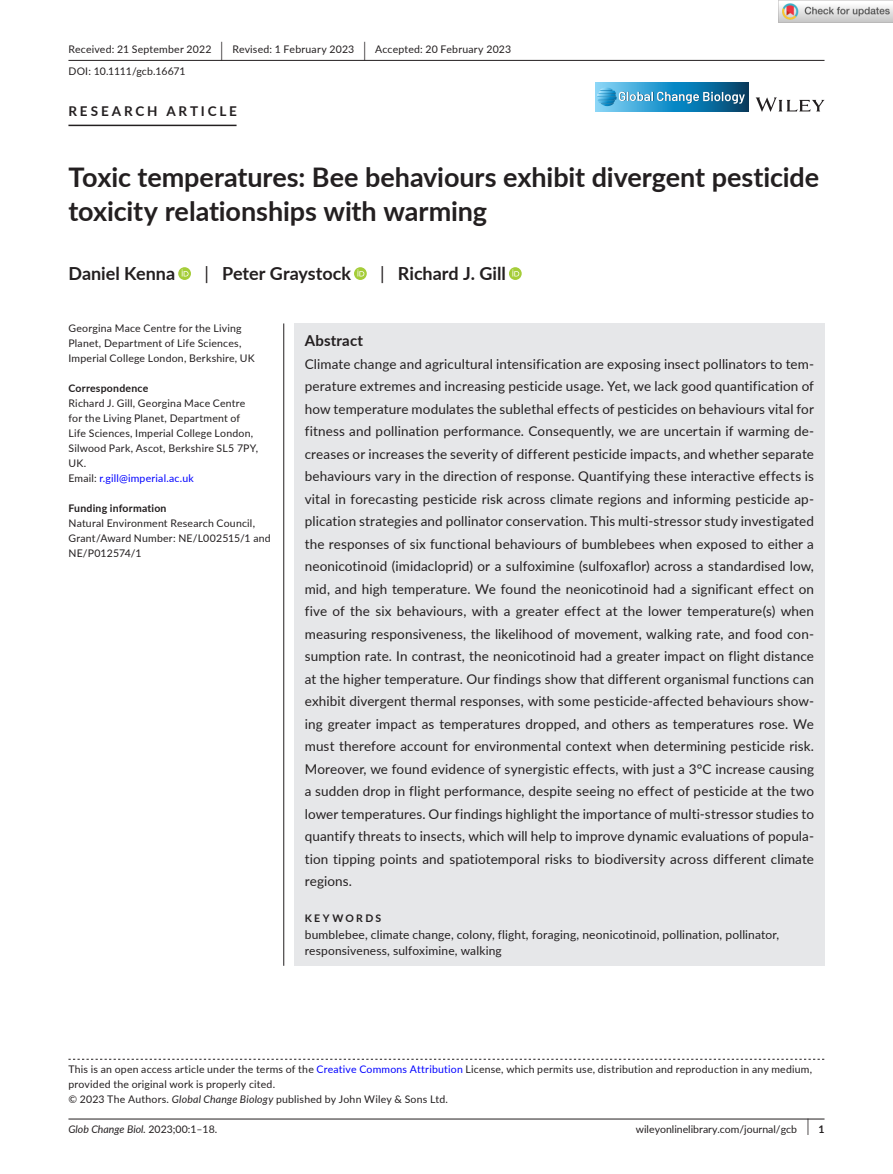
<style>
.page{position:relative;width:893px;height:1174px;background:#fff}
.page>*{position:absolute;margin:0;border:0;box-sizing:border-box;transform-origin:0 0}
.t1{font:700 27px/34.5px "Lato";letter-spacing:-.005em;color:#231f20}
.t2{font:700 18px "Lato";color:#231f20}
.t3{font:700 15px "Lato";letter-spacing:.015em;color:#231f20}
.t4{font:13.5px/22.5px "Lato";letter-spacing:.005em;color:#231f20;text-align:justify}
.t5{font:700 13.5px "Lato";letter-spacing:.21em;color:#231f20}
.t6{font:12px/16.5px "Lato";letter-spacing:.015em;color:#231f20}
.t7{font:10.5px/15px "Lato";letter-spacing:.02em;color:#231f20}
.t8{font:10.5px "Lato";color:#231f20}
.t9{font:700 10.5px "Lato";letter-spacing:.02em;color:#231f20}
.t10{font:italic 10.5px "Lato";color:#231f20}
.t11{font:700 10.5px "Lato";letter-spacing:.22em;color:#231f20}
.s1{font-size:19.65px}
.s2{font-weight:400}
.s3{color:#00f}
.s4{font-style:italic}
.s5{font-style:normal}
.s6{font-size:17.4px}
.s7{font-weight:700}
</style>
<div class="page">
<hr style="left:68px;top:1118px;width:756px;height:1px;background:#231f20">
<svg style="left:756px;top:97px;width:68px;height:15px"></svg>
<svg style="left:595px;top:82px;width:153px;height:29px;background:#2b8bbb"></svg>
<svg style="left:597px;top:87px;width:148px;height:19px;background:#4799c2"></svg>
<hr style="left:68px;top:60px;width:756px;height:1px;background:#231f20">
<hr style="left:68px;top:125px;width:169px;height:1px;background:#231f20">
<svg style="left:178px;top:267px;width:13px;height:13px"></svg>
<svg style="left:182px;top:269px;width:7px;height:7px"></svg>
<svg style="left:354px;top:267px;width:13px;height:13px"></svg>
<svg style="left:357px;top:269px;width:7px;height:7px"></svg>
<svg style="left:509px;top:267px;width:13px;height:13px"></svg>
<svg style="left:512px;top:269px;width:7px;height:7px"></svg>
<svg style="left:68px;top:1058px;width:756px;height:1px"></svg>
<div style="left:294px;top:323px;width:530px;height:642px;background:#e6e7e9"></div>
<hr style="left:283px;top:323px;width:1px;height:642px;background:#231f20">
<img style="left:779px;top:0;width:114px;height:23px">
<p class="t7" style="left:68px;top:38px;width:444px;line-height:21.8px">Received: 21 September 2022 <span class="s1">|</span> Revised: 1 February 2023 <span class="s1">|</span> Accepted: 20 February 2023<br>DOI: 10.1111/gcb.16671</p>
<p class="t5" style="left:68px;top:101px;width:170px">RESEARCH ARTICLE</p>
<h1 class="t1" style="left:68px;top:159px;width:752px">Toxic temperatures: Bee behaviours exhibit divergent pesticide toxicity relationships with warming</h1>
<h2 class="t2" style="left:68px;top:260px;width:108px">Daniel Kenna</h2>
<h2 class="t2" style="left:204px;top:260px;width:148px"><span class="s2">|</span> Peter Graystock</h2>
<h2 class="t2" style="left:380px;top:260px;width:127px"><span class="s2">|</span> Richard J. Gill</h2>
<p class="t7" style="left:68px;top:320px;width:188px">Georgina Mace Centre for the Living<br>Planet, Department of Life Sciences,<br>Imperial College London, Berkshire, UK</p>
<p class="t9" style="left:68px;top:380px;width:81px">Correspondence</p>
<p class="t7" style="left:68px;top:395px;width:191px">Richard J. Gill, Georgina Mace Centre for the Living Planet, Department of<br>Life Sciences, Imperial College London,<br>Silwood Park, Ascot, Berkshire SL5 7PY,<br>UK.<br>Email: <span class="s3">r.gill@imperial.ac.uk</span></p>
<p class="t9" style="left:68px;top:500px;width:100px">Funding information</p>
<p class="t7" style="left:68px;top:515px;width:204px">Natural Environment Research Council,<br>Grant/Award Number: NE/L002515/1 and<br>NE/P012574/1</p>
<p class="t3" style="left:305px;top:329px;width:60px">Abstract</p>
<p class="t4" style="left:305px;top:352px;width:511px">Climate change and agricultural intensification are exposing insect pollinators to tem&shy;perature extremes and increasing pesticide usage. Yet, we lack good quantification of how temperature modulates the sublethal effects of pesticides on behaviours vital for fitness and pollination performance. Consequently, we are uncertain if warming de&shy;creases or increases the severity of different pesticide impacts, and whether separate behaviours vary in the direction of response. Quantifying these interactive effects is vital in forecasting pesticide risk across climate regions and informing pesticide ap&shy;plication strategies and pollinator conservation. This multi-stressor study investigated the responses of six functional behaviours of bumblebees when exposed to either a neonicotinoid (imidacloprid) or a sulfoximine (sulfoxaflor) across a standardised low, mid, and high temperature. We found the neonicotinoid had a significant effect on five of the six behaviours, with a greater effect at the lower temperature(s) when measuring responsiveness, the likelihood of movement, walking rate, and food con&shy;sumption rate. In contrast, the neonicotinoid had a greater impact on flight distance at the higher temperature. Our findings show that different organismal functions can exhibit divergent thermal responses, with some pesticide-affected behaviours show&shy;ing greater impact as temperatures dropped, and others as temperatures rose. We must therefore account for environmental context when determining pesticide risk.<br>Moreover, we found evidence of synergistic effects, with just a 3°C increase causing a sudden drop in flight performance, despite seeing no effect of pesticide at the two lower temperatures. Our findings highlight the importance of multi-stressor studies to quantify threats to insects, which will help to improve dynamic evaluations of popula&shy;tion tipping points and spatiotemporal risks to biodiversity across different climate regions.</p>
<p class="t11" style="left:305px;top:910px;width:78px">KEYWORDS</p>
<p class="t6" style="left:305px;top:925px;width:476px">bumblebee, climate change, colony, flight, foraging, neonicotinoid, pollination, pollinator, responsiveness, sulfoximine, walking</p>
<p class="t7" style="left:68px;top:1061px;width:745px">This is an open access article under the terms of the <span class="s3">Creative Commons Attribution</span> License, which permits use, distribution and reproduction in any medium, provided the original work is properly cited.<br>© 2023 The Authors. <span class="s4">Global Change Biology</span> published by John Wiley &amp; Sons Ltd.</p>
<p class="t10" style="left:68px;top:1121px;width:150px">Glob Change Biol. <span class="s5">2023;00:1–18.</span></p>
<p class="t8" style="left:636px;top:1121px;width:190px">wileyonlinelibrary.com/journal/gcb <span class="s6">|</span> <span class="s7">1</span></p>
</div>
